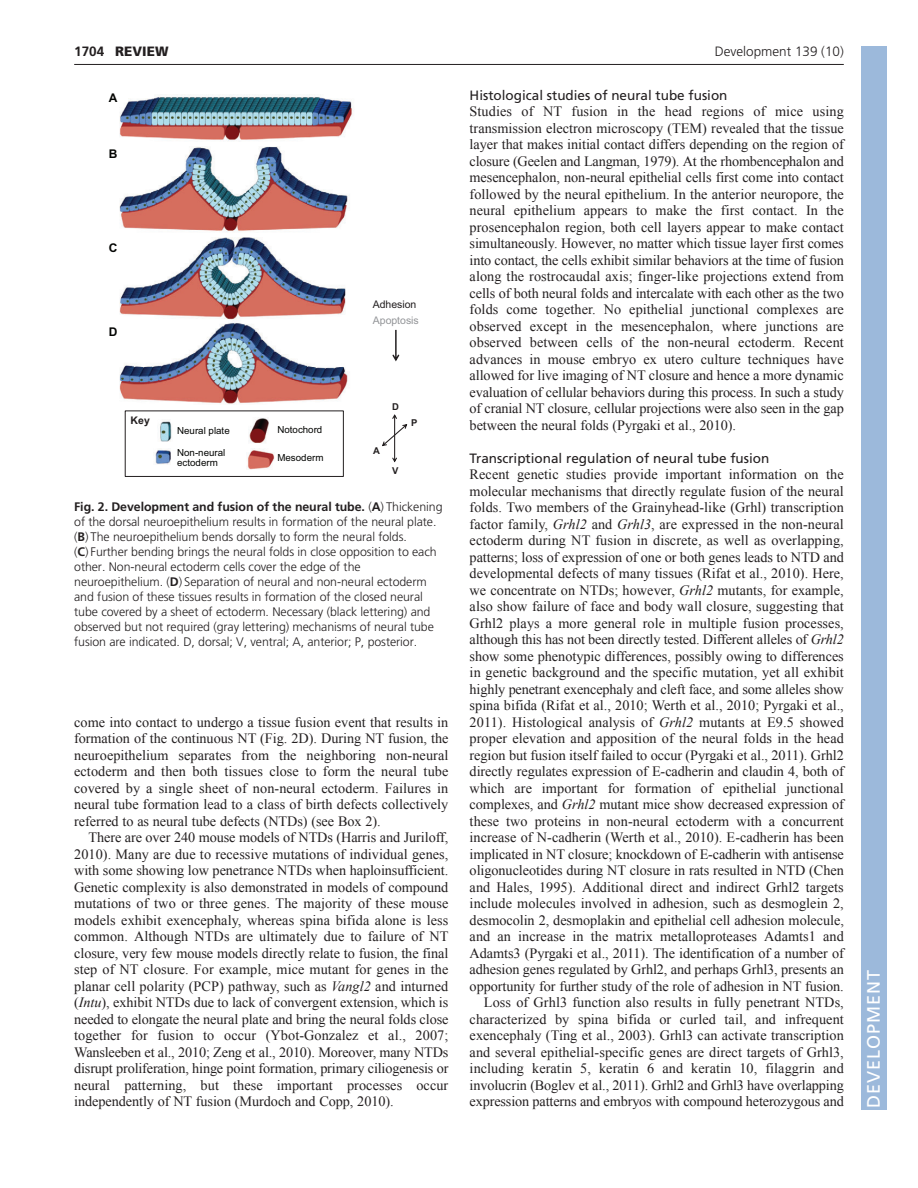
<style>
.page{position:relative;width:918px;height:1188px;background:#fff}
.page>*{position:absolute;margin:0;border:0;box-sizing:border-box;transform-origin:0 0}
.t1{font:18px "Frutiger LT Std";letter-spacing:.055em;color:#fff}
.t2{font:14.25px/16.5px "Times New Roman";color:#231f20;text-align:justify}
.t3{font:13.5px "Frutiger LT Std";color:#231f20}
.t4{font:300 13.5px "Frutiger LT Std";color:#231f20}
.t5{font:900 13.5px "Frutiger LT Std";color:#231f20}
.t6{font:700 13.5px "Frutiger LT Std";color:#231f20}
.t7{font:300 12.3px/15px "Frutiger LT Std";letter-spacing:-.005em;color:#231f20}
.t8{font:700 12px "Arial";color:#040503}
.t9{font:10.5px "Arial";color:#939598}
.t10{font:10.5px "Arial";color:#231f20}
.t11{font:700 10.5px "Arial";color:#231f20}
.t12{font:9.75px/21.3px "Arial";color:#040503}
.t13{font:700 9.45px "Arial";color:#231f20}
.s1{font-weight:700}
.s2{font-style:italic}
</style>
<div class="page">
<hr style="left:74px;top:64px;width:770px;height:1px;background:#231f20">
<div style="left:125px;top:411px;width:219px;height:66px;border:1px solid #231f20"></div>
<svg style="left:382px;top:414px;width:25px;height:48px"></svg>
<svg style="left:392px;top:330px;width:7px;height:31px"></svg>
<img style="left:160px;top:421px;width:12px;height:21px">
<img style="left:155px;top:448px;width:16px;height:17px">
<img style="left:249px;top:418px;width:20px;height:25px">
<img style="left:247px;top:448px;width:28px;height:22px">
<img style="left:119px;top:94px;width:234px;height:310px">
<div style="left:861px;top:46px;width:25px;height:1064px;background:#9cb9db"></div>
<p class="t6" style="left:74px;top:46px;width:32px">1704</p>
<p class="t5" style="left:115px;top:44px;width:55px">REVIEW</p>
<p class="t4" style="left:715px;top:46px;width:131px">Development 139 (10)</p>
<p class="t8" style="left:109px;top:91px;width:10px">A</p>
<p class="t8" style="left:109px;top:147px;width:10px">B</p>
<p class="t8" style="left:109px;top:241px;width:10px">C</p>
<p class="t8" style="left:109px;top:325px;width:10px">D</p>
<p class="t11" style="left:131px;top:414px;width:21px">Key</p>
<p class="t12" style="left:177px;top:421px;width:54px">Neural plate<br>Non-neural</p>
<p class="t12" style="left:177px;top:453px;width:42px">ectoderm</p>
<p class="t12" style="left:277px;top:420px;width:46px">Notochord</p>
<p class="t12" style="left:277px;top:448px;width:48px">Mesoderm</p>
<p class="t10" style="left:373px;top:301px;width:45px">Adhesion</p>
<p class="t9" style="left:373px;top:317px;width:48px">Apoptosis</p>
<p class="t13" style="left:392px;top:401px;width:8px">D</p>
<p class="t13" style="left:373px;top:445px;width:8px">A</p>
<p class="t13" style="left:392px;top:465px;width:8px">V</p>
<p class="t13" style="left:411px;top:417px;width:8px">P</p>
<p class="t7" style="left:74px;top:500px;width:370px"><span class="s1">Fig. 2. Development and fusion of the neural tube.</span> (<span class="s1">A</span>) Thickening of the dorsal neuroepithelium results in formation of the neural plate. (<span class="s1">B</span>) The neuroepithelium bends dorsally to form the neural folds.<br>(<span class="s1">C</span>) Further bending brings the neural folds in close opposition to each other. Non-neural ectoderm cells cover the edge of the neuroepithelium. (<span class="s1">D</span>) Separation of neural and non-neural ectoderm and fusion of these tissues results in formation of the closed neural tube covered by a sheet of ectoderm. Necessary (black lettering) and observed but not required (gray lettering) mechanisms of neural tube fusion are indicated. D, dorsal; V, ventral; A, anterior; P, posterior.</p>
<p class="t2" style="left:74px;top:714px;width:376px">come into contact to undergo a tissue fusion event that results in formation of the continuous NT (Fig. 2D). During NT fusion, the neuroepithelium separates from the neighboring non-neural ectoderm and then both tissues close to form the neural tube covered by a single sheet of non-neural ectoderm. Failures in neural tube formation lead to a class of birth defects collectively referred to as neural tube defects (NTDs) (see Box 2).</p>
<p class="t2" style="left:74px;top:829px;width:376px;text-indent:14px">There are over 240 mouse models of NTDs (Harris and Juriloff, 2010). Many are due to recessive mutations of individual genes, with some showing low penetrance NTDs when haploinsufficient.<br>Genetic complexity is also demonstrated in models of compound mutations of two or three genes. The majority of these mouse models exhibit exencephaly, whereas spina bifida alone is less common. Although NTDs are ultimately due to failure of NT closure, very few mouse models directly relate to fusion, the final step of NT closure. For example, mice mutant for genes in the planar cell polarity (PCP) pathway, such as <span class="s2">Vangl2</span> and inturned (<span class="s2">Intu</span>), exhibit NTDs due to lack of convergent extension, which is needed to elongate the neural plate and bring the neural folds close together for fusion to occur (Ybot-Gonzalez et al., 2007; Wansleeben et al., 2010; Zeng et al., 2010). Moreover, many NTDs disrupt proliferation, hinge point formation, primary ciliogenesis or neural patterning, but these important processes occur independently of NT fusion (Murdoch and Copp, 2010).</p>
<p class="t3" style="left:470px;top:89px;width:259px">Histological studies of neural tube fusion</p>
<p class="t2" style="left:470px;top:103px;width:376px">Studies of NT fusion in the head regions of mice using transmission electron microscopy (TEM) revealed that the tissue layer that makes initial contact differs depending on the region of closure (Geelen and Langman, 1979). At the rhombencephalon and mesencephalon, non-neural epithelial cells first come into contact followed by the neural epithelium. In the anterior neuropore, the neural epithelium appears to make the first contact. In the prosencephalon region, both cell layers appear to make contact simultaneously. However, no matter which tissue layer first comes into contact, the cells exhibit similar behaviors at the time of fusion along the rostrocaudal axis; finger-like projections extend from cells of both neural folds and intercalate with each other as the two folds come together. No epithelial junctional complexes are observed except in the mesencephalon, where junctions are observed between cells of the non-neural ectoderm. Recent advances in mouse embryo ex utero culture techniques have allowed for live imaging of NT closure and hence a more dynamic evaluation of cellular behaviors during this process. In such a study of cranial NT closure, cellular projections were also seen in the gap between the neural folds (Pyrgaki et al., 2010).</p>
<p class="t3" style="left:470px;top:452px;width:301px">Transcriptional regulation of neural tube fusion</p>
<p class="t2" style="left:470px;top:466px;width:376px;text-align:right">Recent genetic studies provide important information on the molecular mechanisms that directly regulate fusion of the neural folds. Two members of the Grainyhead-like (Grhl) transcription factor family, <span class="s2">Grhl2</span> and <span class="s2">Grhl3</span>, are expressed in the non-neural ectoderm during NT fusion in discrete, as well as overlapping, patterns; loss of expression of one or both genes leads to NTD and developmental defects of many tissues (Rifat et al., 2010). Here, we concentrate on NTDs; however, <span class="s2">Grhl2</span> mutants, for example, also show failure of face and body wall closure, suggesting that Grhl2 plays a more general role in multiple fusion processes, although this has not been directly tested. Different alleles of <span class="s2">Grhl2 </span>show some phenotypic differences, possibly owing to differences in genetic background and the specific mutation, yet all exhibit highly penetrant exencephaly and cleft face, and some alleles show spina bifida (Rifat et al., 2010; Werth et al., 2010; Pyrgaki et al., 2011). Histological analysis of <span class="s2">Grhl2</span> mutants at E9.5 showed proper elevation and apposition of the neural folds in the head region but fusion itself failed to occur (Pyrgaki et al., 2011). Grhl2 directly regulates expression of E-cadherin and claudin 4, both of which are important for formation of epithelial junctional complexes, and <span class="s2">Grhl2</span> mutant mice show decreased expression of these two proteins in non-neural ectoderm with a concurrent increase of N-cadherin (Werth et al., 2010). E-cadherin has been implicated in NT closure; knockdown of E-cadherin with antisense oligonucleotides during NT closure in rats resulted in NTD (Chen and Hales, 1995). Additional direct and indirect Grhl2 targets include molecules involved in adhesion, such as desmoglein 2, desmocolin 2, desmoplakin and epithelial cell adhesion molecule, and an increase in the matrix metalloproteases Adamts1 and Adamts3 (Pyrgaki et al., 2011). The identification of a number of adhesion genes regulated by Grhl2, and perhaps Grhl3, presents an opportunity for further study of the role of adhesion in NT fusion.<br>Loss of Grhl3 function also results in fully penetrant NTDs, characterized by spina bifida or curled tail, and infrequent exencephaly (Ting et al., 2003). Grhl3 can activate transcription and several epithelial-specific genes are direct targets of Grhl3, including keratin 5, keratin 6 and keratin 10, filaggrin and involucrin (Boglev et al., 2011). Grhl2 and Grhl3 have overlapping expression patterns and embryos with compound heterozygous and</p>
<p class="t1" style="left:863px;top:1108px;width:140px;rotate:-90deg">DEVELOPMENT</p>
</div>
